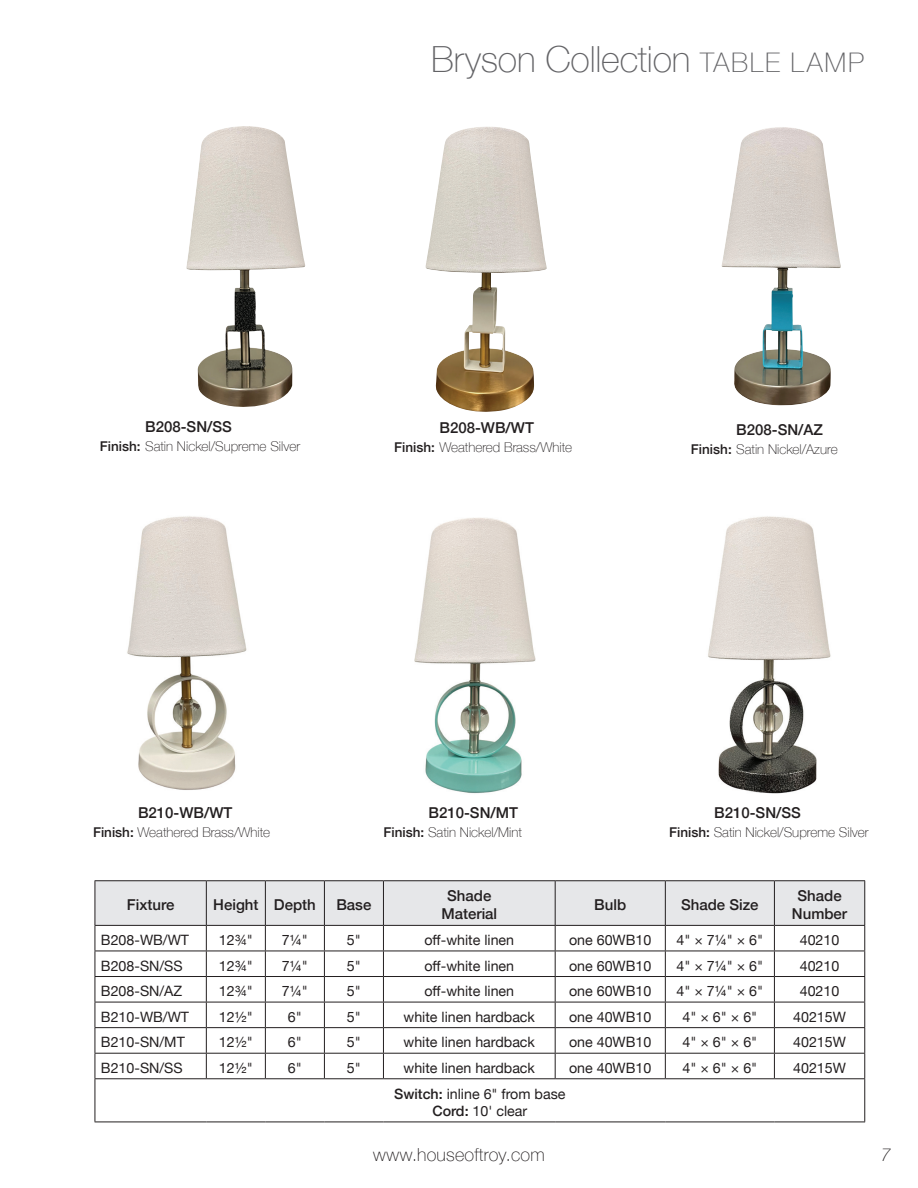
<style>
.page{position:relative;width:918px;height:1188px;background:#fff}
.page>*{position:absolute;margin:0;border:0;box-sizing:border-box;transform-origin:0 0}
.Collection-Heads{font:100 36px "Helvetica Neue";letter-spacing:-.005em;color:#636366}
.t1{font:100 18px "Helvetica Neue";letter-spacing:.01em;color:#231f20}
.t2{font:italic 100 18px "Helvetica Neue";color:#231f20}
.Lamp-Specs{font:500 15px/18px "Helvetica Neue";color:#231f20;text-align:center}
.table-text{font:14.25px "Helvetica Neue";color:#231f20}
.Lamp-Specs-2{font:100 13.5px "Helvetica Neue";color:#231f20}
.s1{font-size:27px}
.s2{font-weight:500}
</style>
<div class="page">
<img style="left:425px;top:127px;width:122px;height:285px">
<img style="left:721px;top:127px;width:120px;height:279px">
<img style="left:186px;top:126px;width:119px;height:281px">
<hr style="left:95px;top:880px;width:111px;height:1px;background:#231f20">
<hr style="left:206px;top:880px;width:59px;height:1px;background:#231f20">
<hr style="left:265px;top:880px;width:59px;height:1px;background:#231f20">
<hr style="left:324px;top:880px;width:59px;height:1px;background:#231f20">
<hr style="left:383px;top:880px;width:172px;height:1px;background:#231f20">
<hr style="left:555px;top:880px;width:110px;height:1px;background:#231f20">
<hr style="left:665px;top:880px;width:109px;height:1px;background:#231f20">
<hr style="left:774px;top:880px;width:91px;height:1px;background:#231f20">
<svg style="left:95px;top:881px;width:770px;height:197px"></svg>
<hr style="left:95px;top:1078px;width:111px;height:1px;background:#231f20">
<hr style="left:95px;top:1079px;width:1px;height:43px;background:#231f20">
<hr style="left:206px;top:1078px;width:59px;height:1px;background:#231f20">
<hr style="left:265px;top:1078px;width:59px;height:1px;background:#231f20">
<hr style="left:324px;top:1078px;width:59px;height:1px;background:#231f20">
<hr style="left:383px;top:1078px;width:172px;height:1px;background:#231f20">
<hr style="left:555px;top:1078px;width:110px;height:1px;background:#231f20">
<hr style="left:665px;top:1078px;width:109px;height:1px;background:#231f20">
<hr style="left:774px;top:1078px;width:91px;height:1px;background:#231f20">
<hr style="left:864px;top:1079px;width:1px;height:43px;background:#231f20">
<hr style="left:95px;top:1122px;width:111px;height:1px;background:#231f20">
<hr style="left:206px;top:1122px;width:59px;height:1px;background:#231f20">
<hr style="left:265px;top:1122px;width:59px;height:1px;background:#231f20">
<hr style="left:324px;top:1122px;width:59px;height:1px;background:#231f20">
<hr style="left:383px;top:1122px;width:172px;height:1px;background:#231f20">
<hr style="left:555px;top:1122px;width:110px;height:1px;background:#231f20">
<hr style="left:665px;top:1122px;width:109px;height:1px;background:#231f20">
<hr style="left:774px;top:1122px;width:91px;height:1px;background:#231f20">
<img style="left:127px;top:516px;width:120px;height:274px">
<img style="left:414px;top:518px;width:122px;height:276px">
<img style="left:708px;top:516px;width:123px;height:278px">
<p class="Collection-Heads" style="left:431px;top:32px;width:434px">Bryson Collection <span class="s1">TABLE LAMP</span></p>
<p class="Lamp-Specs" style="left:145px;top:417px;width:88px">B208-SN/SS</p>
<p class="Lamp-Specs-2" style="left:100px;top:436px;width:202px"><span class="s2">Finish:</span> Satin Nickel/Supreme Silver</p>
<p class="Lamp-Specs" style="left:439px;top:418px;width:96px">B208-WB/WT</p>
<p class="Lamp-Specs-2" style="left:394px;top:437px;width:179px"><span class="s2">Finish:</span> Weathered Brass/White</p>
<p class="Lamp-Specs" style="left:736px;top:419px;width:88px">B208-SN/AZ</p>
<p class="Lamp-Specs-2" style="left:691px;top:439px;width:148px"><span class="s2">Finish:</span> Satin Nickel/Azure</p>
<p class="Lamp-Specs" style="left:138px;top:802px;width:96px">B210-WB/WT</p>
<p class="Lamp-Specs-2" style="left:93px;top:822px;width:179px"><span class="s2">Finish:</span> Weathered Brass/White</p>
<p class="Lamp-Specs" style="left:429px;top:802px;width:91px">B210-SN/MT</p>
<p class="Lamp-Specs-2" style="left:384px;top:822px;width:140px"><span class="s2">Finish:</span> Satin Nickel/Mint</p>
<p class="Lamp-Specs" style="left:714px;top:802px;width:88px">B210-SN/SS</p>
<p class="Lamp-Specs-2" style="left:669px;top:822px;width:201px"><span class="s2">Finish:</span> Satin Nickel/Supreme Silver</p>
<p class="Lamp-Specs" style="left:127px;top:895px;width:49px">Fixture</p>
<p class="Lamp-Specs" style="left:213px;top:895px;width:47px">Height</p>
<p class="Lamp-Specs" style="left:274px;top:895px;width:43px">Depth</p>
<p class="Lamp-Specs" style="left:336px;top:895px;width:37px">Base</p>
<p class="Lamp-Specs" style="left:441px;top:886px;width:57px">Shade<br>Material</p>
<p class="Lamp-Specs" style="left:594px;top:895px;width:33px">Bulb</p>
<p class="Lamp-Specs" style="left:681px;top:895px;width:79px">Shade Size</p>
<p class="Lamp-Specs" style="left:792px;top:886px;width:57px">Shade<br>Number</p>
<p class="table-text" style="left:101px;top:930px;width:90px">B208-WB/WT</p>
<p class="table-text" style="left:219px;top:930px;width:35px">12¾"</p>
<p class="table-text" style="left:282px;top:930px;width:27px">7¼"</p>
<p class="table-text" style="left:347px;top:930px;width:15px">5"</p>
<p class="table-text" style="left:424px;top:930px;width:91px">off-white linen</p>
<p class="table-text" style="left:569px;top:930px;width:84px">one 60WB10</p>
<p class="table-text" style="left:676px;top:930px;width:88px">4" × 7¼" × 6"</p>
<p class="table-text" style="left:800px;top:930px;width:41px">40210</p>
<p class="table-text" style="left:101px;top:955px;width:83px">B208-SN/SS</p>
<p class="table-text" style="left:219px;top:955px;width:35px">12¾"</p>
<p class="table-text" style="left:282px;top:955px;width:27px">7¼"</p>
<p class="table-text" style="left:347px;top:955px;width:15px">5"</p>
<p class="table-text" style="left:424px;top:955px;width:91px">off-white linen</p>
<p class="table-text" style="left:569px;top:955px;width:84px">one 60WB10</p>
<p class="table-text" style="left:676px;top:955px;width:88px">4" × 7¼" × 6"</p>
<p class="table-text" style="left:800px;top:955px;width:41px">40210</p>
<p class="table-text" style="left:101px;top:981px;width:83px">B208-SN/AZ</p>
<p class="table-text" style="left:219px;top:981px;width:35px">12¾"</p>
<p class="table-text" style="left:282px;top:981px;width:27px">7¼"</p>
<p class="table-text" style="left:347px;top:981px;width:15px">5"</p>
<p class="table-text" style="left:424px;top:981px;width:91px">off-white linen</p>
<p class="table-text" style="left:569px;top:981px;width:84px">one 60WB10</p>
<p class="table-text" style="left:676px;top:981px;width:88px">4" × 7¼" × 6"</p>
<p class="table-text" style="left:800px;top:981px;width:41px">40210</p>
<p class="table-text" style="left:101px;top:1006px;width:90px">B210-WB/WT</p>
<p class="table-text" style="left:219px;top:1006px;width:35px">12½"</p>
<p class="table-text" style="left:288px;top:1006px;width:15px">6"</p>
<p class="table-text" style="left:347px;top:1006px;width:15px">5"</p>
<p class="table-text" style="left:404px;top:1006px;width:133px">white linen hardback</p>
<p class="table-text" style="left:569px;top:1006px;width:84px">one 40WB10</p>
<p class="table-text" style="left:682px;top:1006px;width:76px">4" × 6" × 6"</p>
<p class="table-text" style="left:793px;top:1006px;width:54px">40215W</p>
<p class="table-text" style="left:101px;top:1032px;width:85px">B210-SN/MT</p>
<p class="table-text" style="left:219px;top:1032px;width:35px">12½"</p>
<p class="table-text" style="left:288px;top:1032px;width:15px">6"</p>
<p class="table-text" style="left:347px;top:1032px;width:15px">5"</p>
<p class="table-text" style="left:404px;top:1032px;width:133px">white linen hardback</p>
<p class="table-text" style="left:569px;top:1032px;width:84px">one 40WB10</p>
<p class="table-text" style="left:682px;top:1032px;width:76px">4" × 6" × 6"</p>
<p class="table-text" style="left:793px;top:1032px;width:54px">40215W</p>
<p class="table-text" style="left:101px;top:1057px;width:83px">B210-SN/SS</p>
<p class="table-text" style="left:219px;top:1057px;width:35px">12½"</p>
<p class="table-text" style="left:288px;top:1057px;width:15px">6"</p>
<p class="table-text" style="left:347px;top:1057px;width:15px">5"</p>
<p class="table-text" style="left:404px;top:1057px;width:133px">white linen hardback</p>
<p class="table-text" style="left:569px;top:1057px;width:84px">one 40WB10</p>
<p class="table-text" style="left:682px;top:1057px;width:76px">4" × 6" × 6"</p>
<p class="table-text" style="left:793px;top:1057px;width:54px">40215W</p>
<p class="table-text" style="left:394px;top:1083px;width:173px"><span class="s2">Switch:</span> inline 6" from base</p>
<p class="table-text" style="left:432px;top:1101px;width:96px"><span class="s2">Cord:</span> 10' clear</p>
<p class="t1" style="left:373px;top:1141px;width:173px">www.houseoftroy.com</p>
<p class="t2" style="left:881px;top:1141px;width:12px">7</p>
</div>
